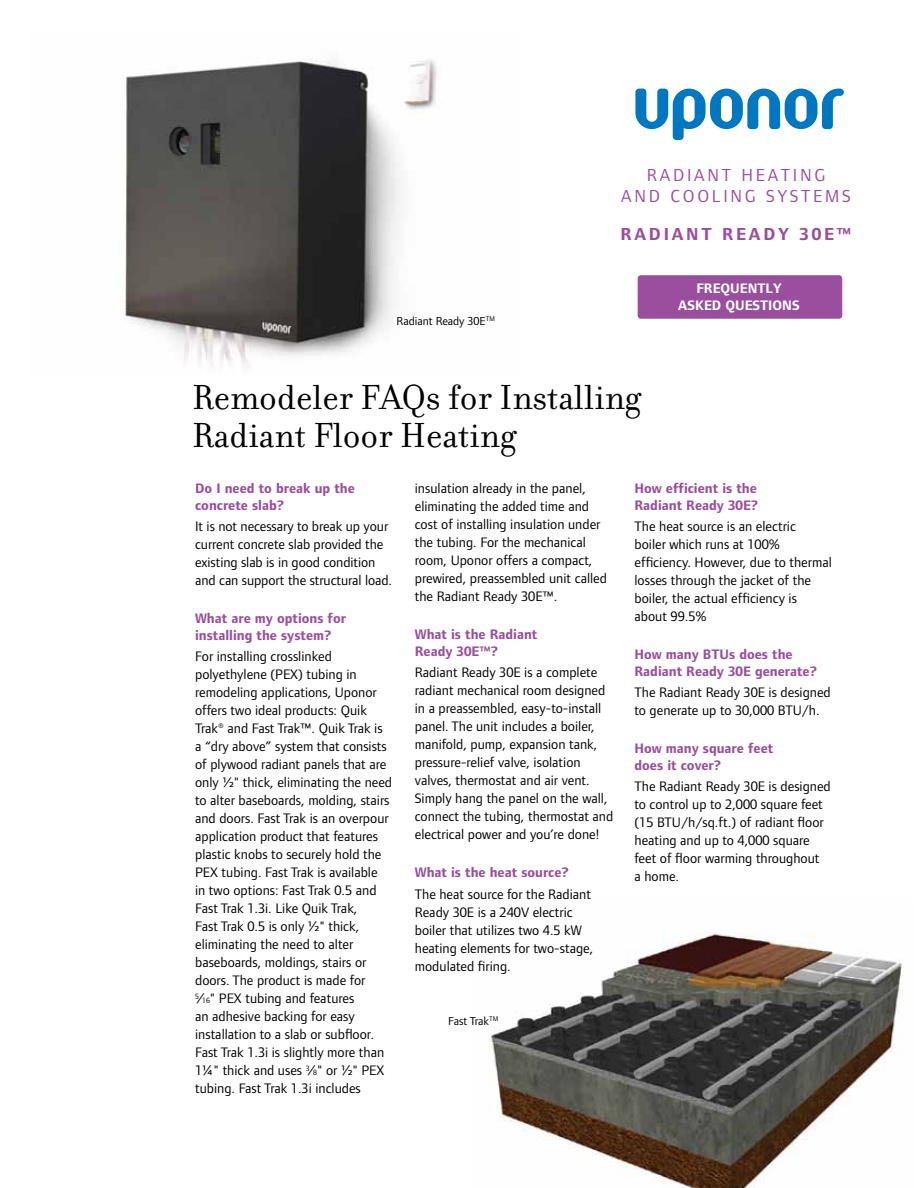
<style>
.page{position:relative;width:918px;height:1188px;background:#fff}
.page>*{position:absolute;margin:0;border:0;box-sizing:border-box;transform-origin:0 0}
.t1{font:37.5px/37.5px "Filosofia";color:#000}
.t2{font:18px/21px "Foundry Form Sans";letter-spacing:.285em;color:#9a4e9e}
.t3{font:700 18px "Foundry Form Sans";letter-spacing:.21em;color:#9a4e9e}
.t4{font:14.25px/18px "Foundry Form Sans";color:#000}
.t5{font:700 14.25px/16.8px "Foundry Form Sans";color:#9a4e9e}
.t6{font:700 14.25px/16.8px "Foundry Form Sans";color:#fff}
.t7{font:12px "Foundry Form Sans";color:#000}
.s1{font-size:7.8px}
</style>
<div class="page">
<img style="left:488px;top:933px;width:415px;height:255px">
<img style="left:123px;top:59px;width:314px;height:307px">
<svg style="left:635px;top:89px;width:209px;height:51px"></svg>
<div style="left:638px;top:275px;width:204px;height:44px;background:#9a4e9e;border-radius:3px"></div>
<p class="t2" style="left:621px;top:164px;width:205px;text-indent:26px">r adiant he ati ng and cooli ng Syste</p>
<p class="t2" style="left:825px;top:185px;width:25px">ms</p>
<p class="t3" style="left:621px;top:224px;width:232px">Radiant Ready 30E™</p>
<p class="t7" style="left:397px;top:314px;width:99px">Radiant Ready 30E<sup>TM</sup></p>
<h1 class="t1" style="left:192px;top:379px;width:451px">Remodeler FAQs for Installing<br>Radiant Floor Heating</h1>
<p class="t6" style="left:678px;top:280px;width:103px;text-indent:18px">Frequently<br>Asked Que</p>
<p class="t6" style="left:753px;top:297px;width:49px">stions</p>
<p class="t5" style="left:195px;top:480px;width:161px">Do I need to break up the concrete slab?</p>
<p class="t4" style="left:195px;top:517px;width:199px">It is not necessary to break up your current concrete slab provided the existing slab is in good condition and can support the structural load.</p>
<p class="t5" style="left:195px;top:610px;width:152px">What are my options for installing the system?</p>
<p class="t4" style="left:195px;top:647px;width:199px">For installing crosslinked polyethylene (PEX) tubing in remodeling applications, Uponor offers two ideal products: Quik<br>Trak® and Fast Trak™. Quik Trak is a “dry above” system that consists of plywood radiant panels that are only ½" thick, eliminating the need to alter baseboards, molding, stairs and doors. Fast Trak is an overpour application product that features plastic knobs to securely hold the<br>PEX tubing. Fast Trak is available<br>in two options: Fast Trak 0.5 and<br>Fast Trak 1.3i. Like Quik Trak,<br>Fast Trak 0.5 is only ½" thick, eliminating the need to alter baseboards, moldings, stairs or doors. The product is made for<br><sup>5</sup>⁄<span class="s1">16</span>" PEX tubing and features<br>an adhesive backing for easy installation to a slab or subfloor.<br>Fast Trak 1.3i is slightly more than<br>1¼" thick and uses <sup>3</sup>⁄<span class="s1">8</span>" or ½" PEX tubing. Fast Trak 1.3i includes</p>
<p class="t4" style="left:415px;top:479px;width:194px">insulation already in the panel, eliminating the added time and cost of installing insulation under the tubing. For the mechanical room, Uponor offers a compact, prewired, preassembled unit called the Radiant Ready 30E™.</p>
<p class="t5" style="left:415px;top:626px;width:124px">What is the Radiant<br>Ready 30E™?</p>
<p class="t4" style="left:415px;top:663px;width:200px">Radiant Ready 30E is a complete radiant mechanical room designed in a preassembled, easy-to-install panel. The unit includes a boiler, manifold, pump, expansion tank, pressure-relief valve, isolation valves, thermostat and air vent.<br>Simply hang the panel on the wall, connect the tubing, thermostat and electrical power and you’re done!</p>
<p class="t5" style="left:415px;top:864px;width:156px">What is the heat source?</p>
<p class="t4" style="left:415px;top:885px;width:180px">The heat source for the Radiant<br>Ready 30E is a 240V electric boiler that utilizes two 4.5 kW heating elements for two-stage, modulated firing.</p>
<p class="t7" style="left:448px;top:1014px;width:51px">Fast Trak<sup>TM</sup></p>
<p class="t5" style="left:635px;top:480px;width:125px">How efficient is the<br>Radiant Ready 30E?</p>
<p class="t4" style="left:635px;top:517px;width:199px">The heat source is an electric<br>boiler which runs at 100% efficiency. However, due to thermal losses through the jacket of the boiler, the actual efficiency is about 99.5%</p>
<p class="t5" style="left:635px;top:646px;width:184px">How many BTUs does the<br>Radiant Ready 30E generate?</p>
<p class="t4" style="left:635px;top:683px;width:198px">The Radiant Ready 30E is designed to generate up to 30,000 BTU/h.</p>
<p class="t5" style="left:635px;top:740px;width:140px">How many square feet does it cover?</p>
<p class="t4" style="left:635px;top:777px;width:198px">The Radiant Ready 30E is designed to control up to 2,000 square feet (15 BTU/h/sq.ft.) of radiant floor heating and up to 4,000 square feet of floor warming throughout<br>a home.</p>
</div>
